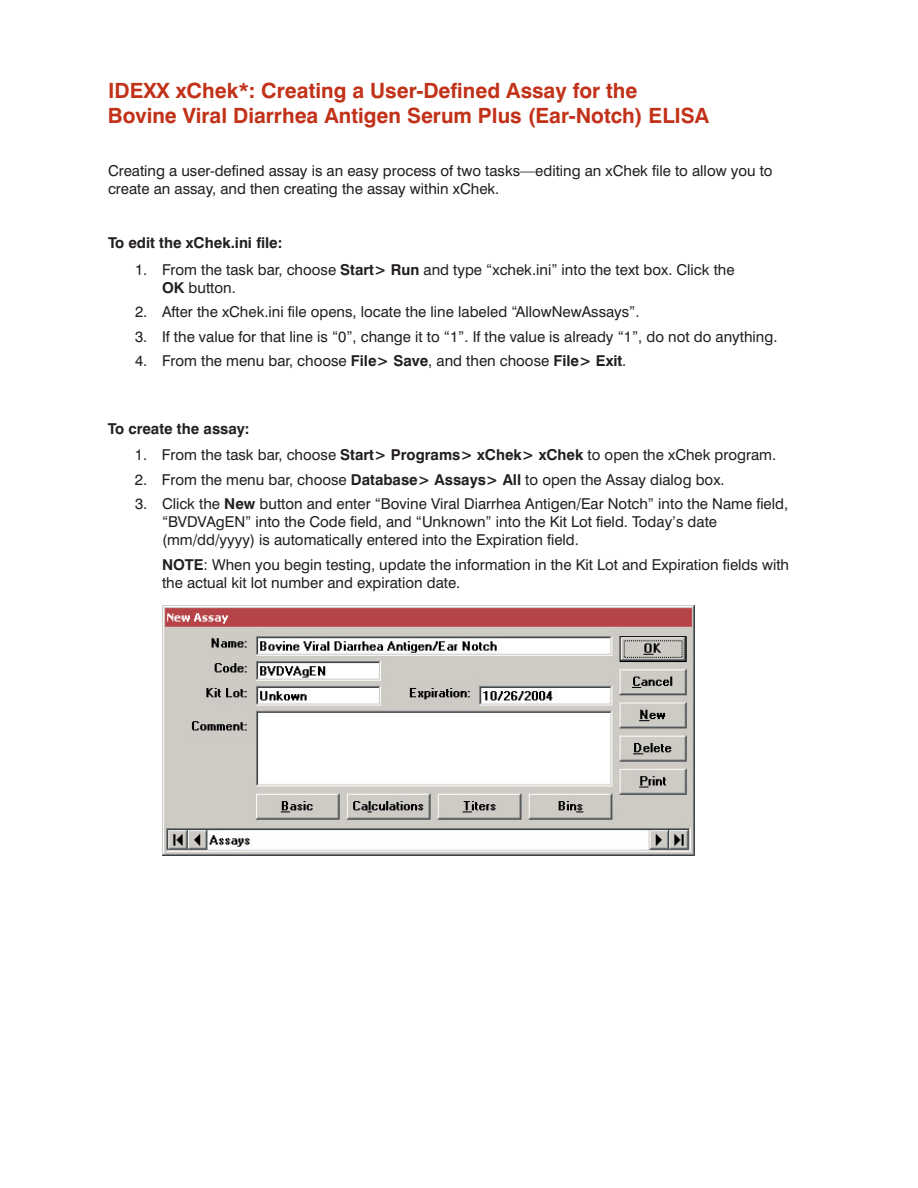
<style>
.page{position:relative;width:918px;height:1188px;background:#fff}
.page>*{position:absolute;margin:0;border:0;box-sizing:border-box;transform-origin:0 0}
.t1{font:700 21px/25.2px "Swiss 721 BT";color:#c23219}
.t2{font:15px/18px "Swiss 721 BT";color:#231f20}
.t3{font:700 15px "Swiss 721 BT";color:#231f20}
.s1{font-weight:700}
</style>
<div class="page">
<img style="left:162px;top:606px;width:532px;height:249px">
<h1 class="t1" style="left:108px;top:78px;width:603px">IDEXX xChek*: Creating a User-Defined Assay for the<br>Bovine Viral Diarrhea Antigen Serum Plus (Ear-Notch) ELISA</h1>
<p class="t2" style="left:108px;top:162px;width:666px">Creating a user-defined assay is an easy process of two tasks—editing an xChek file to allow you to create an assay, and then creating the assay within xChek.</p>
<p class="t3" style="left:108px;top:234px;width:176px">To edit the xChek.ini file:</p>
<p class="t2" style="left:162px;top:260px;width:574px;text-indent:-27px">1. From the task bar, choose <span class="s1">Start&gt; Run</span> and type “xchek.ini” into the text box. Click the<br><span class="s1">OK</span> button.</p>
<p class="t2" style="left:135px;top:303px;width:506px">2. After the xChek.ini file opens, locate the line labeled “AllowNewAssays”.</p>
<p class="t2" style="left:135px;top:327px;width:644px">3. If the value for that line is “0”, change it to “1”. If the value is already “1”, do not do anything.</p>
<p class="t2" style="left:135px;top:352px;width:493px">4. From the menu bar, choose <span class="s1">File&gt; Save</span>, and then choose <span class="s1">File&gt; Exit</span>.</p>
<p class="t3" style="left:108px;top:419px;width:143px">To create the assay:</p>
<p class="t2" style="left:135px;top:446px;width:643px">1. From the task bar, choose <span class="s1">Start&gt; Programs&gt; xChek&gt; xChek</span> to open the xChek program.</p>
<p class="t2" style="left:135px;top:470px;width:591px">2. From the menu bar, choose <span class="s1">Database&gt; Assays&gt; All</span> to open the Assay dialog box.</p>
<p class="t2" style="left:162px;top:495px;width:628px;text-indent:-27px">3. Click the <span class="s1">New</span> button and enter “Bovine Viral Diarrhea Antigen/Ear Notch” into the Name field, “BVDVAgEN” into the Code field, and “Unknown” into the Kit Lot field. Today’s date (mm/dd/yyyy) is automatically entered into the Expiration field.</p>
<p class="t2" style="left:162px;top:555px;width:629px"><span class="s1">NOTE</span>: When you begin testing, update the information in the Kit Lot and Expiration fields with the actual kit lot number and expiration date.</p>
</div>
